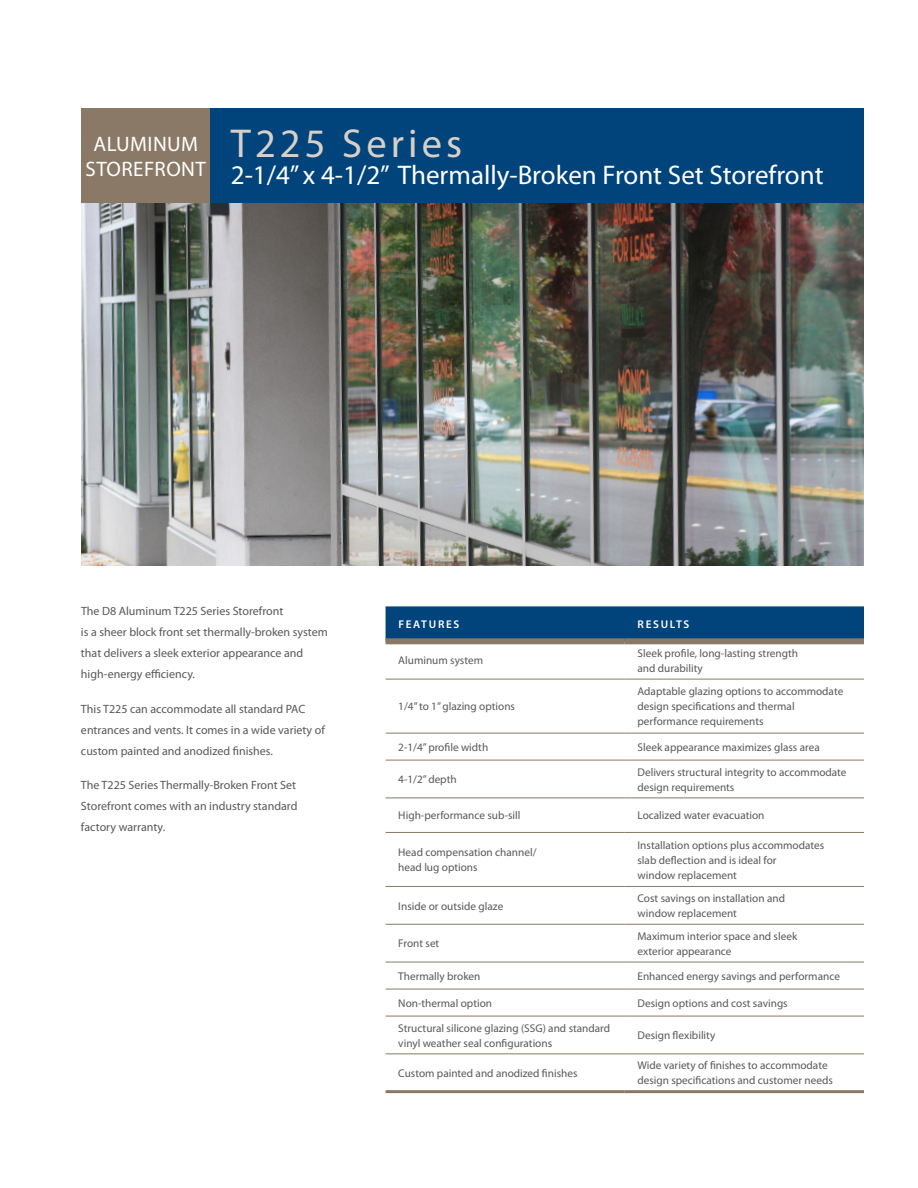
<style>
.page{position:relative;width:918px;height:1188px;background:#fff}
.page>*{position:absolute;margin:0;border:0;box-sizing:border-box;transform-origin:0 0}
.t1{font:40.5px "Myriad Pro";letter-spacing:.1em;color:#d8d0c8}
.t2{font:27px "Myriad Pro";color:#fff}
.t3{font:21px/25.2px "Myriad Pro";letter-spacing:.02em;color:#fff;text-align:center}
.Product_Description{font:12px/21px "Myriad Pro";color:#57585a}
.Table_Content{font:11.25px/15px "Myriad Pro";color:#57585a}
.Table_Header{font:600 11.25px "Myriad Pro";letter-spacing:.15em;color:#fff}
</style>
<div class="page">
<div style="left:81px;top:108px;width:130px;height:95px;background:#8a7966"></div>
<div style="left:211px;top:108px;width:653px;height:95px;background:#00447b"></div>
<div style="left:386px;top:606px;width:478px;height:32px;background:#00447b"></div>
<div style="left:386px;top:638px;width:239px;height:6px;background:#8a7966"></div>
<div style="left:625px;top:638px;width:239px;height:6px;background:#8a7966"></div>
<hr style="left:386px;top:1090px;width:239px;height:3px;background:#8a7966">
<hr style="left:625px;top:1090px;width:239px;height:3px;background:#8a7966">
<hr style="left:386px;top:679px;width:239px;height:1px;background:#8a7966">
<hr style="left:625px;top:679px;width:239px;height:1px;background:#8a7966">
<hr style="left:386px;top:733px;width:239px;height:1px;background:#8a7966">
<hr style="left:625px;top:733px;width:239px;height:1px;background:#8a7966">
<hr style="left:386px;top:760px;width:239px;height:1px;background:#8a7966">
<hr style="left:625px;top:760px;width:239px;height:1px;background:#8a7966">
<hr style="left:386px;top:798px;width:239px;height:1px;background:#8a7966">
<hr style="left:625px;top:798px;width:239px;height:1px;background:#8a7966">
<hr style="left:386px;top:832px;width:239px;height:1px;background:#8a7966">
<hr style="left:625px;top:832px;width:239px;height:1px;background:#8a7966">
<hr style="left:386px;top:886px;width:239px;height:1px;background:#8a7966">
<hr style="left:625px;top:886px;width:239px;height:1px;background:#8a7966">
<hr style="left:386px;top:924px;width:239px;height:1px;background:#8a7966">
<hr style="left:625px;top:924px;width:239px;height:1px;background:#8a7966">
<hr style="left:386px;top:962px;width:239px;height:1px;background:#8a7966">
<hr style="left:625px;top:962px;width:239px;height:1px;background:#8a7966">
<hr style="left:386px;top:989px;width:239px;height:1px;background:#8a7966">
<hr style="left:625px;top:989px;width:239px;height:1px;background:#8a7966">
<hr style="left:386px;top:1016px;width:239px;height:1px;background:#8a7966">
<hr style="left:625px;top:1016px;width:239px;height:1px;background:#8a7966">
<hr style="left:386px;top:1054px;width:239px;height:1px;background:#8a7966">
<hr style="left:625px;top:1054px;width:239px;height:1px;background:#8a7966">
<img style="left:81px;top:203px;width:783px;height:363px">
<h3 class="t3" style="left:86px;top:131px;width:122px">ALUMINUM<br>STOREFRONT</h3>
<h1 class="t1" style="left:231px;top:119px;width:233px">T225 Series</h1>
<h2 class="t2" style="left:231px;top:159px;width:594px">2-1/4” x 4-1/2” Thermally-Broken Front Set Storefront</h2>
<p class="Product_Description" style="left:81px;top:601px;width:248px">The D8 Aluminum T225 Series Storefront<br>is a sheer block front set thermally-broken system that delivers a sleek exterior appearance and high-energy efficiency.</p>
<p class="Product_Description" style="left:81px;top:698px;width:245px">This T225 can accommodate all standard PAC entrances and vents. It comes in a wide variety of custom painted and anodized finishes.</p>
<p class="Product_Description" style="left:81px;top:775px;width:218px;text-align:justify">The T225 Series Thermally-Broken Front Set Storefront comes with an industry standard factory warranty.</p>
<p class="Table_Header" style="left:398px;top:617px;width:63px">FEATURES</p>
<p class="Table_Header" style="left:638px;top:617px;width:53px">RESULTS</p>
<p class="Table_Content" style="left:398px;top:653px;width:86px">Aluminum system</p>
<p class="Table_Content" style="left:638px;top:645px;width:162px">Sleek profile, long-lasting strength and durability</p>
<p class="Table_Content" style="left:398px;top:699px;width:118px">1/4” to 1” glazing options</p>
<p class="Table_Content" style="left:638px;top:684px;width:207px">Adaptable glazing options to accommodate design specifications and thermal performance requirements</p>
<p class="Table_Content" style="left:398px;top:739px;width:91px">2-1/4” profile width</p>
<p class="Table_Content" style="left:638px;top:739px;width:184px">Sleek appearance maximizes glass area</p>
<p class="Table_Content" style="left:398px;top:772px;width:60px">4-1/2” depth</p>
<p class="Table_Content" style="left:638px;top:764px;width:211px">Delivers structural integrity to accommodate design requirements</p>
<p class="Table_Content" style="left:398px;top:808px;width:124px">High-performance sub-sill</p>
<p class="Table_Content" style="left:638px;top:808px;width:128px">Localized water evacuation</p>
<p class="Table_Content" style="left:398px;top:845px;width:140px">Head compensation channel/ head lug options</p>
<p class="Table_Content" style="left:638px;top:837px;width:188px">Installation options plus accommodates slab deflection and is ideal for<br>window replacement</p>
<p class="Table_Content" style="left:398px;top:898px;width:107px">Inside or outside glaze</p>
<p class="Table_Content" style="left:638px;top:891px;width:149px">Cost savings on installation and window replacement</p>
<p class="Table_Content" style="left:398px;top:936px;width:43px">Front set</p>
<p class="Table_Content" style="left:638px;top:928px;width:161px">Maximum interior space and sleek exterior appearance</p>
<p class="Table_Content" style="left:398px;top:968px;width:84px">Thermally broken</p>
<p class="Table_Content" style="left:638px;top:968px;width:204px">Enhanced energy savings and performance</p>
<p class="Table_Content" style="left:398px;top:995px;width:95px">Non-thermal option</p>
<p class="Table_Content" style="left:638px;top:995px;width:152px">Design options and cost savings</p>
<p class="Table_Content" style="left:398px;top:1020px;width:213px">Structural silicone glazing (SSG) and standard vinyl weather seal configurations</p>
<p class="Table_Content" style="left:638px;top:1028px;width:79px">Design flexibility</p>
<p class="Table_Content" style="left:398px;top:1065px;width:181px">Custom painted and anodized finishes</p>
<p class="Table_Content" style="left:638px;top:1058px;width:197px">Wide variety of finishes to accommodate design specifications and customer needs</p>
</div>
